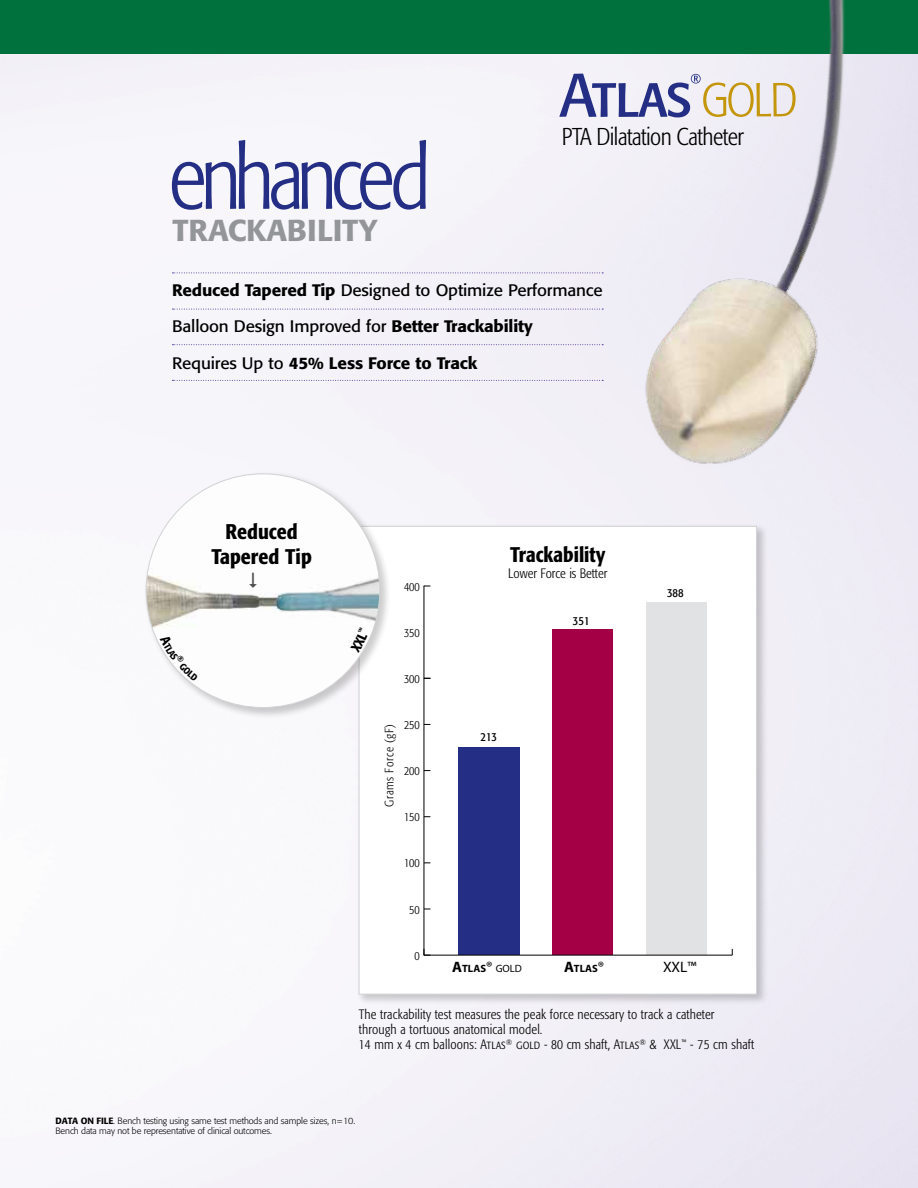
<style>
.page{position:relative;width:918px;height:1188px;background:#fff}
.page>*{position:absolute;margin:0;border:0;box-sizing:border-box;transform-origin:0 0}
.t1{font:300 condensed 90px "Formata";letter-spacing:-.065em;color:#232e84}
.t2{font:500 30px "Formata";letter-spacing:-.01em;color:#939598}
.t3{font:300 condensed 24.15px "Formata";letter-spacing:-.02em;color:#000}
.t4{font:500 condensed 21px/25.2px "Formata";color:#000;text-align:center}
.t5{font:16.5px/36px "Formata";letter-spacing:-.01em;color:#000}
.t6{font:15.15px "Myriad Pro";color:#000}
.t7{font:300 condensed 13.5px/15px "Formata";letter-spacing:.01em;color:#000}
.t8{font:300 condensed 12.15px "Formata";color:#000}
.t9{font:300 condensed 12.15px "Formata";letter-spacing:.05em;color:#000}
.t10{font:condensed 12.15px "Formata";color:#000}
.t11{font:700 10.65px "Myriad Pro";color:#000}
.t12{font:300 9px/10.8px "Formata";letter-spacing:-.01em;color:#000}
.s1{font-weight:500}
.s2{font-size:15.15px}
.s3{font-weight:400;font-size:15.15px}
.s4{font-weight:400}
.s5{font-family:"Formata Light Cn SC";font-weight:400;font-stretch:normal}
</style>
<div class="page">
<svg style="left:559px;top:74px;width:37px;height:43px"></svg>
<div style="left:0;top:0;width:918px;height:54px;background:#00703c"></div>
<div style="left:356px;top:523px;width:412px;height:483px;background:#000;opacity:.2"></div>
<div style="left:359px;top:526px;width:398px;height:469px;background:#fff;border:1px solid #d1d3d4"></div>
<hr style="left:424px;top:586px;width:1px;height:370px;background:#000">
<div style="left:552px;top:630px;width:61px;height:325px;background:#a30046"></div>
<div style="left:458px;top:747px;width:61px;height:208px;background:#232e84"></div>
<div style="left:646px;top:603px;width:61px;height:352px;background:#e1e2e3"></div>
<hr style="left:424px;top:955px;width:308px;height:1px;background:#000">
<svg style="left:424px;top:949px;width:6px;height:7px"></svg>
<div style="left:143px;top:471px;width:248px;height:248px;background:#000;opacity:.2"></div>
<img style="left:146px;top:474px;width:234px;height:234px;border-radius:117px">
<img style="left:596px;top:0;width:321px;height:477px">
<svg style="left:172px;top:309px;width:431px;height:1px"></svg>
<svg style="left:172px;top:273px;width:431px;height:1px"></svg>
<svg style="left:172px;top:344px;width:431px;height:1px"></svg>
<svg style="left:172px;top:380px;width:431px;height:1px"></svg>
<svg style="left:249px;top:572px;width:8px;height:16px"></svg>
<svg style="left:160px;top:635px;width:38px;height:46px"></svg>
<svg style="left:350px;top:627px;width:17px;height:26px"></svg>
<h1 class="t1" style="left:168px;top:126px;width:264px">enhanced</h1>
<h2 class="t2" style="left:173px;top:212px;width:206px">TRACKABILITY</h2>
<h3 class="t3" style="left:562px;top:122px;width:184px">PTA Dilatation Catheter</h3>
<p class="t5" style="left:172px;top:273px;width:432px"><span class="s1">Reduced Tapered Tip</span> Designed to Optimize Performance<br>Balloon Design Improved for <span class="s1">Better Trackability<br></span>Requires Up to <span class="s1">45% Less Force to Track</span></p>
<h3 class="t4" style="left:211px;top:518px;width:102px">Reduced<br>Tapered Tip</h3>
<p class="t8" style="left:404px;top:579px;width:17px">400</p>
<p class="t8" style="left:404px;top:625px;width:17px">350</p>
<p class="t8" style="left:404px;top:672px;width:17px">300</p>
<p class="t8" style="left:404px;top:718px;width:17px">250</p>
<p class="t9" style="left:382px;top:807px;width:84px;rotate:-90deg">Grams Force (gF)</p>
<p class="t8" style="left:404px;top:764px;width:17px">200</p>
<p class="t8" style="left:404px;top:810px;width:17px">150</p>
<p class="t8" style="left:404px;top:856px;width:17px">100</p>
<p class="t8" style="left:409px;top:902px;width:12px">50</p>
<p class="t8" style="left:415px;top:948px;width:7px">0</p>
<h3 class="t4" style="left:510px;top:542px;width:97px">Trackability</h3>
<p class="t7" style="left:508px;top:566px;width:101px">Lower Force is Better</p>
<p class="t10" style="left:481px;top:730px;width:18px">213</p>
<p class="t10" style="left:573px;top:613px;width:18px">351</p>
<p class="t11" style="left:452px;top:962px;width:71px"><span class="s2">A</span>TLAS<span class="s3">®</span> <span class="s4">GOLD</span></p>
<p class="t11" style="left:564px;top:962px;width:42px"><span class="s2">A</span>TLAS<span class="s3">®</span></p>
<p class="t10" style="left:667px;top:586px;width:18px">388</p>
<p class="t6" style="left:663px;top:958px;width:35px">XXL™</p>
<p class="t7" style="left:359px;top:1007px;width:397px">The trackability test measures the peak force necessary to track a catheter through a tortuous anatomical model.<br>14 mm x 4 cm balloons: <span class="s5">Atlas</span><sup>®</sup> <span class="s5">gold -</span> 80 cm shaft, <span class="s5">Atlas</span><sup>®</sup> &amp; XXL<sup>™</sup> <span class="s5">-</span> 75 cm shaft</p>
<p class="t12" style="left:56px;top:1115px;width:301px"><span class="s1">DATA ON FILE</span>. Bench testing using same test methods and sample sizes, n=10.<br>Bench data may not be representative of clinical outcomes.</p>
</div>
